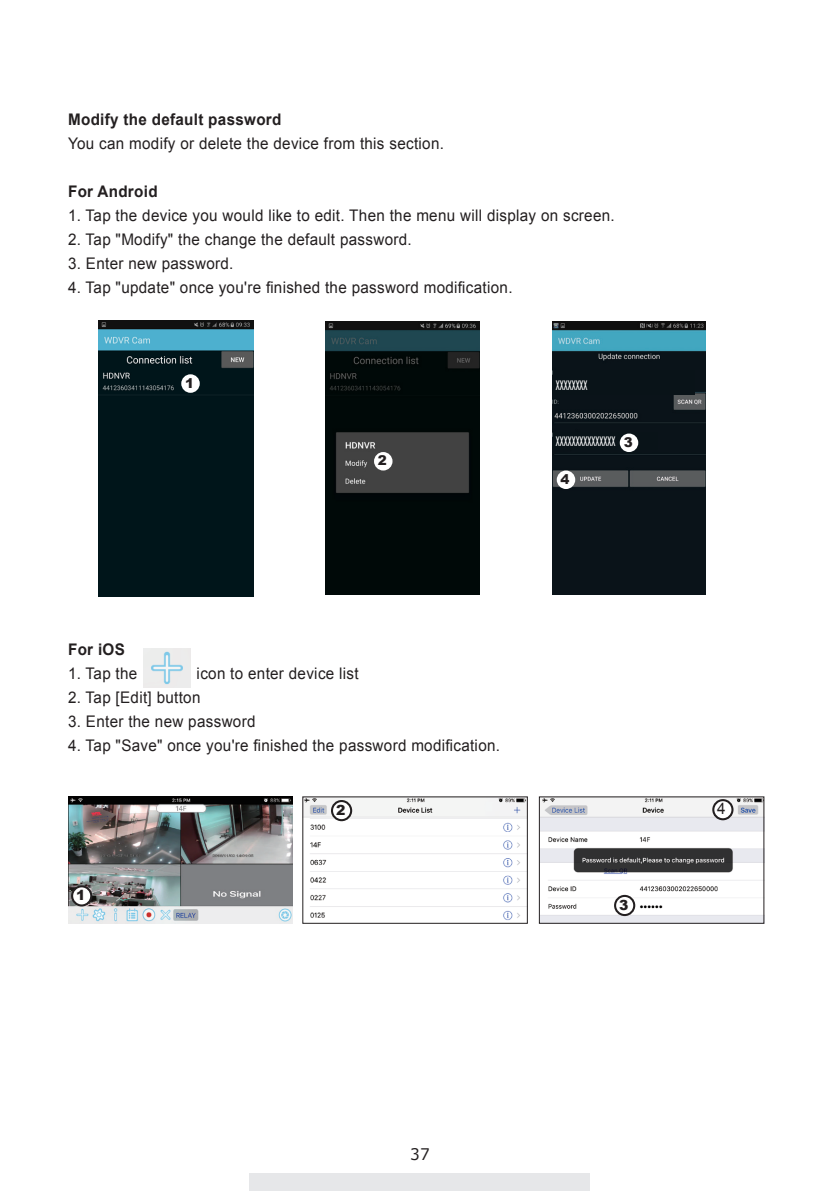
<style>
.page{position:relative;width:840px;height:1191px;background:#fff}
.page>*{position:absolute;margin:0;border:0;box-sizing:border-box;transform-origin:0 0}
.t1{font:18.6px "Arial Narrow";color:#fff;scale:.52 1}
.t2{font:16px/24px "Arial";letter-spacing:.02em;color:#231f20;scale:.95 1}
.t3{font:700 16px "Arial";letter-spacing:.02em;color:#231f20;scale:.95 1}
.t4{font:16px "Verdana";color:#231f20;scale:.95 1}
.t5{font:900 14px "Arial";color:#231f20}
.t6{font:900 13.4px "Arial";color:#231f20}
.s1{font-weight:700}
.s2{font-style:inherit}
</style>
<div class="page">
<div style="left:249px;top:1174px;width:341px;height:17px;background:#e6e7e9"></div>
<img style="left:98px;top:320px;width:155px;height:276px">
<img style="left:325px;top:322px;width:154px;height:273px">
<img style="left:552px;top:321px;width:152px;height:273px">
<div style="left:552px;top:432px;width:105px;height:17px;background:#091318"></div>
<div style="left:553px;top:370px;width:141px;height:25px;background:#091318"></div>
<img style="left:68px;top:797px;width:224px;height:126px">
<img style="left:304px;top:798px;width:221px;height:122px">
<img style="left:540px;top:797px;width:224px;height:126px">
<div style="left:72px;top:886px;width:19px;height:19px;background:#fff;border-radius:50%"></div>
<div style="left:71px;top:885px;width:21px;height:21px;border:2px solid #231f20;border-radius:50%"></div>
<div style="left:332px;top:801px;width:19px;height:19px;background:#fff;border-radius:50%"></div>
<div style="left:331px;top:800px;width:21px;height:21px;border:2px solid #231f20;border-radius:50%"></div>
<svg style="left:614px;top:896px;width:20px;height:19px"></svg>
<div style="left:613px;top:895px;width:22px;height:21px;border:2px solid #231f20;border-radius:50%"></div>
<img style="left:143px;top:649px;width:47px;height:38px">
<div style="left:181px;top:374px;width:19px;height:19px;background:#fff;border-radius:50%"></div>
<div style="left:374px;top:452px;width:18px;height:18px;background:#fff;border-radius:50%"></div>
<div style="left:619px;top:433px;width:19px;height:19px;background:#fff;border-radius:50%"></div>
<div style="left:556px;top:470px;width:19px;height:19px;background:#fff;border-radius:50%"></div>
<svg style="left:713px;top:800px;width:19px;height:19px"></svg>
<div style="left:711px;top:799px;width:22px;height:21px;border:2px solid #231f20;border-radius:50%"></div>
<p class="t2" style="left:68px;top:108px;width:397px"><span class="s1">Modify the default password<br></span>You can modify or delete the device from this section.</p>
<p class="t3" style="left:68px;top:181px;width:96px">For Andr<span class="s2">oi</span>d</p>
<p class="t2" style="left:68px;top:204px;width:576px">1. Tap the device you would like to edit. Then the menu will display on screen.</p>
<p class="t2" style="left:68px;top:228px;width:363px">2. Tap "Modify" the change the default password.</p>
<p class="t2" style="left:68px;top:252px;width:175px">3. Enter new password.</p>
<p class="t2" style="left:68px;top:276px;width:469px">4. Tap "update" once you're finished the password modification.</p>
<p class="t6" style="left:185px;top:373px;width:10px">1</p>
<p class="t6" style="left:378px;top:451px;width:10px">2</p>
<p class="t1" style="left:555px;top:370px;width:62px">xxxxxxxx</p>
<p class="t1" style="left:555px;top:425px;width:116px">xxxxxxxxxxxxxxx</p>
<p class="t6" style="left:623px;top:432px;width:10px">3</p>
<p class="t6" style="left:560px;top:469px;width:10px">4</p>
<p class="t3" style="left:68px;top:639px;width:61px">For iOS</p>
<p class="t2" style="left:68px;top:662px;width:74px">1. Tap the</p>
<p class="t2" style="left:196px;top:662px;width:172px">icon to enter device list</p>
<p class="t2" style="left:68px;top:686px;width:141px">2. Tap [Edit] button</p>
<p class="t2" style="left:68px;top:710px;width:199px">3. Enter the new password</p>
<p class="t2" style="left:68px;top:734px;width:456px">4. Tap "Save" once you're finished the password modification.</p>
<p class="t5" style="left:76px;top:885px;width:11px">1</p>
<p class="t5" style="left:336px;top:799px;width:11px">2</p>
<p class="t5" style="left:618px;top:894px;width:11px">3</p>
<p class="t2" style="left:716px;top:796px;width:10px">4</p>
<p class="t4" style="left:410px;top:1143px;width:22px">37</p>
</div>
